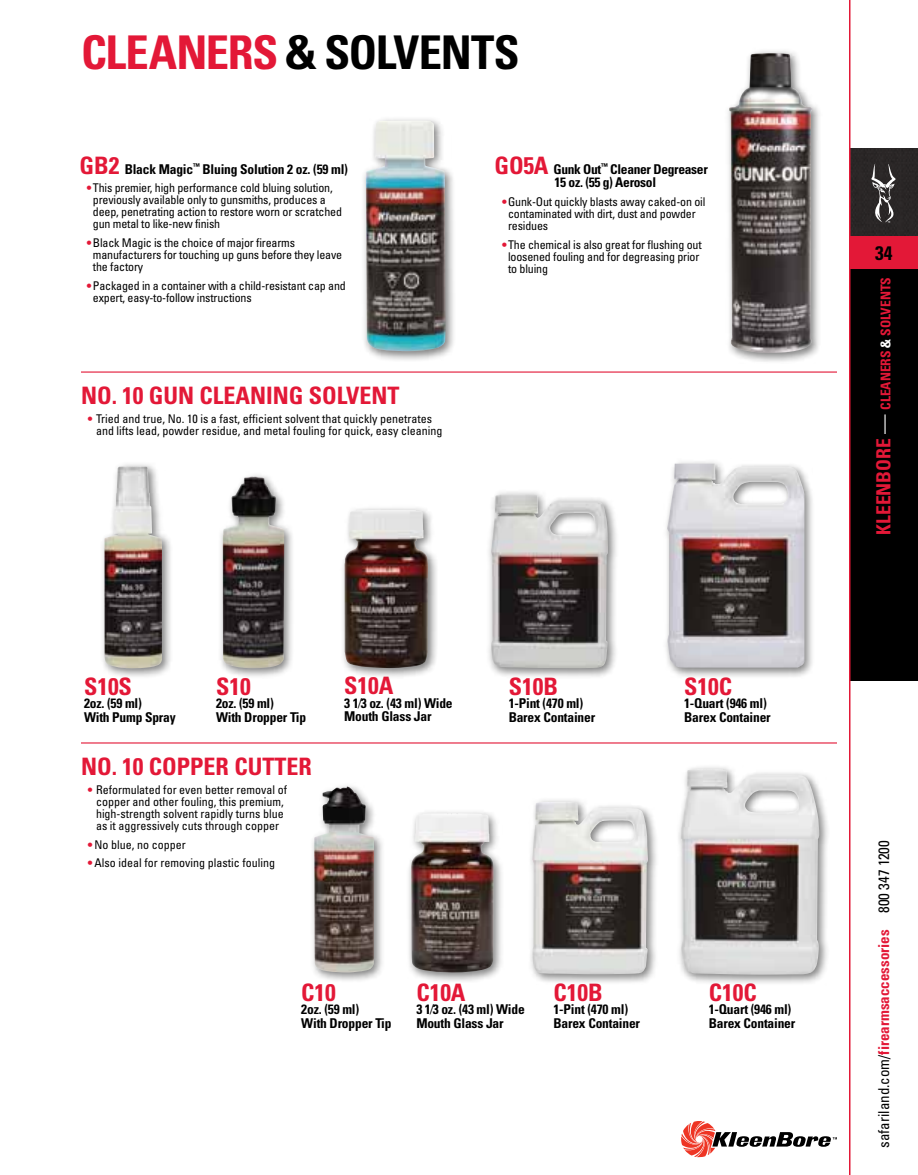
<style>
.page{position:relative;width:918px;height:1175px;background:#fff}
.page>*{position:absolute;margin:0;border:0;box-sizing:border-box;transform-origin:0 0}
.t1{font:700 condensed 46.5px "Univers";letter-spacing:-.03em;color:#000}
.t2{font:700 condensed 24px "Univers";color:#e31837}
.t3{font:700 condensed 19.5px "Univers";color:#000}
.t4{font:condensed 15px "Univers";color:#000}
.t5{font:700 condensed 13.5px/13.5px "Univers";letter-spacing:-.015em;color:#000}
.t6{font:700 condensed 13.5px "Univers";color:#e31837}
.t7{font:condensed 12px/12px "Univers";letter-spacing:-.015em;color:#000}
.s1{color:#e31837}
.s2{font-size:24px;color:#e31837}
.s3{font-family:"Helvetica Neue";color:#e31837}
.s4{font-size:19.5px}
.s5{font-weight:400;font-size:19.5px;color:#fff}
.s6{color:#fff}
.s7{font-weight:700;color:#e31837}
</style>
<div class="page">
<div style="left:724px;top:48px;width:98px;height:315px;background:#000;opacity:.5"></div>
<img style="left:729px;top:53px;width:83px;height:300px">
<div style="left:360px;top:115px;width:96px;height:247px;background:#000;opacity:.5"></div>
<img style="left:366px;top:121px;width:80px;height:230px">
<hr style="left:81px;top:371px;width:756px;height:1px;background:#e31837">
<hr style="left:81px;top:742px;width:756px;height:1px;background:#e31837">
<div style="left:217px;top:471px;width:78px;height:208px;background:#000;opacity:.5"></div>
<img style="left:223px;top:476px;width:61px;height:192px">
<div style="left:99px;top:461px;width:74px;height:218px;background:#000;opacity:.5"></div>
<img style="left:104px;top:466px;width:58px;height:202px">
<div style="left:309px;top:782px;width:76px;height:201px;background:#000;opacity:.5"></div>
<img style="left:314px;top:786px;width:60px;height:186px">
<div style="left:406px;top:807px;width:98px;height:176px;background:#000;opacity:.5"></div>
<img style="left:411px;top:813px;width:83px;height:159px">
<div style="left:486px;top:488px;width:133px;height:190px;background:#000;opacity:.5"></div>
<img style="left:491px;top:494px;width:117px;height:174px">
<div style="left:662px;top:458px;width:153px;height:220px;background:#000;opacity:.5"></div>
<img style="left:667px;top:463px;width:137px;height:204px">
<div style="left:527px;top:796px;width:131px;height:188px;background:#000;opacity:.5"></div>
<img style="left:532px;top:802px;width:116px;height:172px">
<div style="left:676px;top:763px;width:154px;height:222px;background:#000;opacity:.5"></div>
<img style="left:680px;top:769px;width:139px;height:205px">
<div style="left:339px;top:504px;width:100px;height:175px;background:#000;opacity:.5"></div>
<img style="left:345px;top:510px;width:83px;height:158px">
<svg style="left:681px;top:1121px;width:156px;height:36px"></svg>
<div style="left:849px;top:268px;width:69px;height:413px;background:#000"></div>
<div style="left:850px;top:148px;width:68px;height:89px;background:#2a2626"></div>
<div style="left:849px;top:237px;width:69px;height:32px;background:#e31837"></div>
<hr style="left:849px;top:0;width:1px;height:1174px;background:#e31837">
<svg style="left:871px;top:163px;width:25px;height:60px"></svg>
<h1 class="t1" style="left:81px;top:24px;width:440px"><span class="s1">CLEANERS</span> &amp; SOLVENTS</h1>
<p class="t5" style="left:79px;top:162px;width:270px"><span class="s2">GB2</span> Black Magic<sup>™</sup> Bluing Solution 2 oz. (59 ml)</p>
<p class="t7" style="left:93px;top:182px;width:251px;text-indent:-7px"><span class="s3">•</span> This premier, high performance cold bluing solution, previously available only to gunsmiths, produces a deep, penetrating action to restore worn or scratched gun metal to like-new finish</p>
<p class="t7" style="left:93px;top:237px;width:251px;text-indent:-7px"><span class="s3">•</span> Black Magic is the choice of major firearms manufacturers for touching up guns before they leave the factory</p>
<p class="t7" style="left:93px;top:279px;width:255px;text-indent:-7px"><span class="s3">•</span> Packaged in a container with a child-resistant cap and expert, easy-to-follow instructions</p>
<h2 class="t2" style="left:81px;top:381px;width:146px">No. 10 Gun Cleaning</h2>
<h2 class="t2" style="left:309px;top:381px;width:65px">Solvent</h2>
<p class="t7" style="left:96px;top:412px;width:348px;text-indent:-9px"><span class="s3">•</span> Tried and true, No. 10 is a fast, efficient solvent that quickly penetrates and lifts lead, powder residue, and metal fouling for quick, easy cleaning</p>
<p class="t5" style="left:555px;top:162px;width:155px;text-indent:-60px"><span class="s2">GO5A</span> Gunk Out<sup>™</sup> Cleaner Degreaser<br>15 oz. (55 g) Aerosol</p>
<p class="t7" style="left:508px;top:195px;width:199px;text-indent:-7px"><span class="s3">•</span> Gunk-Out quickly blasts away caked-on oil contaminated with dirt, dust and powder residues</p>
<p class="t7" style="left:508px;top:238px;width:195px;text-indent:-7px"><span class="s3">•</span> The chemical is also great for flushing out loosened fouling and for degreasing prior to bluing</p>
<h2 class="t2" style="left:84px;top:671px;width:49px">S10S</h2>
<p class="t5" style="left:84px;top:696px;width:93px">2oz. (59 ml)<br>With Pump Spray</p>
<h2 class="t2" style="left:216px;top:671px;width:36px">S10</h2>
<p class="t5" style="left:216px;top:696px;width:92px">2oz. (59 ml)<br>With Dropper Tip</p>
<h2 class="t2" style="left:81px;top:751px;width:96px">No. 10 Copper</h2>
<h2 class="t2" style="left:234px;top:751px;width:27px">Cutter</h2>
<p class="t7" style="left:87px;top:783px;width:202px;text-align:center"><span class="s3">•</span> Reformulated for even better removal of copper and other fouling, this premium, high-strength solvent rapidly turns blue as it aggressively cuts through copper</p>
<p class="t7" style="left:87px;top:838px;width:100px"><span class="s3">•</span> No blue, no copper</p>
<p class="t7" style="left:87px;top:856px;width:190px"><span class="s3">•</span> Also ideal for removing plastic fouling</p>
<h2 class="t2" style="left:344px;top:671px;width:51px">S10A</h2>
<p class="t5" style="left:344px;top:696px;width:110px">3 1⁄3 oz. (43 ml) Wide<br>Mouth Glass Jar</p>
<h2 class="t2" style="left:509px;top:671px;width:48px">S10B</h2>
<p class="t5" style="left:509px;top:696px;width:88px">1-Pint (470 ml)<br>Barex Container</p>
<h2 class="t2" style="left:684px;top:671px;width:49px">S10C</h2>
<p class="t5" style="left:684px;top:696px;width:88px">1-Quart (946 ml)<br>Barex Container</p>
<h2 class="t2" style="left:301px;top:977px;width:36px">C10</h2>
<p class="t5" style="left:301px;top:1002px;width:92px">2oz. (59 ml)<br>With Dropper Tip</p>
<h2 class="t2" style="left:416px;top:977px;width:51px">C10A</h2>
<p class="t5" style="left:416px;top:1002px;width:110px">3 1⁄3 oz. (43 ml) Wide<br>Mouth Glass Jar</p>
<h2 class="t2" style="left:554px;top:977px;width:48px">C10B</h2>
<p class="t5" style="left:554px;top:1002px;width:88px">1-Pint (470 ml)<br>Barex Container</p>
<h2 class="t2" style="left:709px;top:977px;width:49px">C10C</h2>
<p class="t5" style="left:709px;top:1002px;width:88px">1-Quart (946 ml)<br>Barex Container</p>
<h3 class="t3" style="left:875px;top:241px;width:19px">34</h3>
<p class="t6" style="left:877px;top:534px;width:257px;rotate:-90deg"><span class="s4">KleenBore</span> <span class="s5">—</span> cleaners <span class="s6">&amp;</span> solvents</p>
<p class="t4" style="left:874px;top:1148px;width:309px;rotate:-90deg">safariland.com/<span class="s7">firearmsaccessories</span> 800 347 1200</p>
</div>
